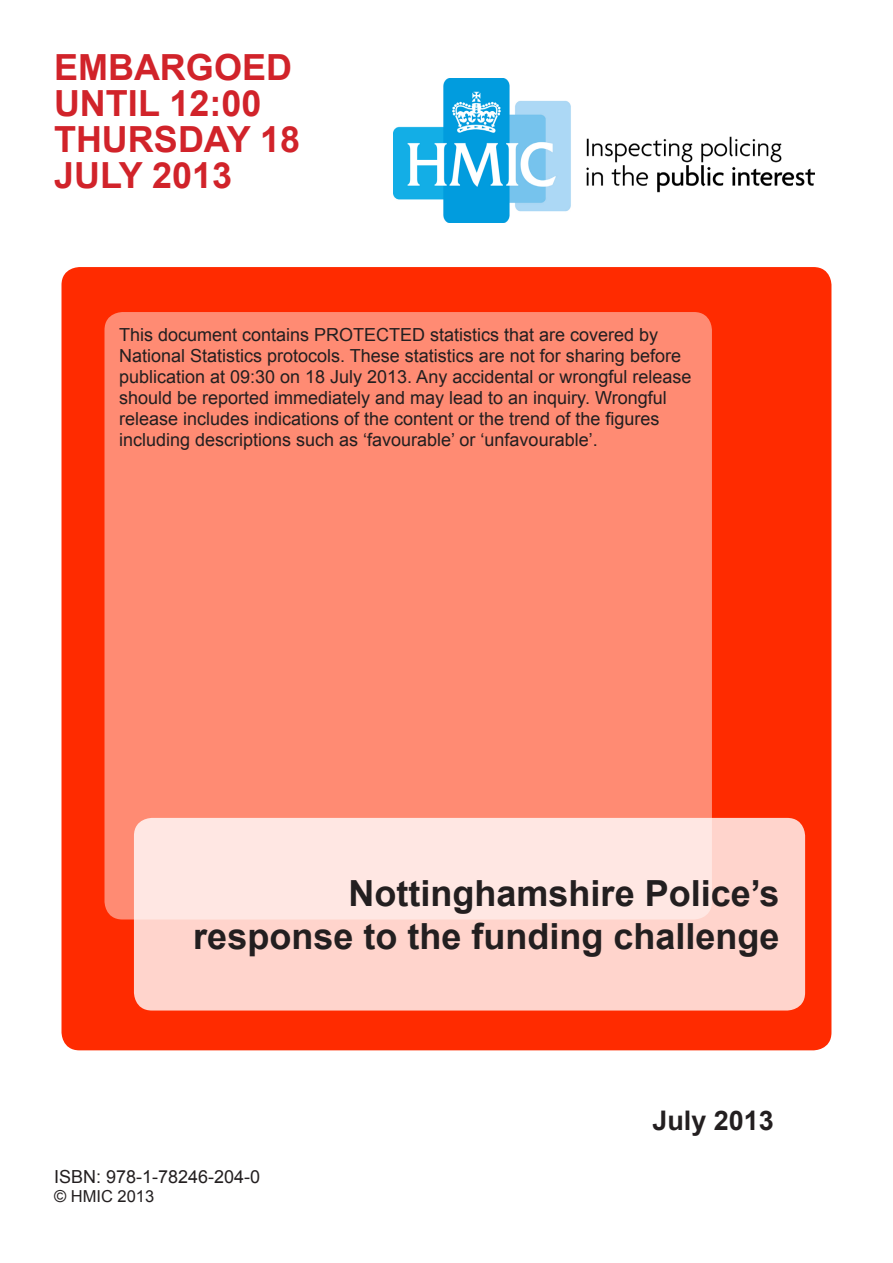
<style>
.page{position:relative;width:893px;height:1263px;background:#fff}
.page>*{position:absolute;margin:0;border:0;box-sizing:border-box;transform-origin:0 0}
.t1{font:700 36px "Arial";color:#231f20}
.t2{font:700 36px/36px "Arial";color:#d1232a}
.t3{font:700 27px "Arial";color:#231f20}
.t4{font:18px/21px "Arial";color:#231f20}
.t5{font:16.5px "Arial";color:#231f20}
</style>
<div class="page">
<div style="left:62px;top:267px;width:769px;height:783px;background:#ff2b00;border-radius:18px"></div>
<div style="left:104px;top:312px;width:608px;height:607px;background:#ff8b73;border-radius:18px"></div>
<svg style="left:134px;top:818px;width:671px;height:192px;background:#ffdcd6"></svg>
<img style="left:393px;top:79px;width:422px;height:143px">
<p class="t2" style="left:54px;top:51px;width:248px">EMBARGOED<br>UNTIL 12:00<br>THURSDAY 18<br>JULY 2013</p>
<p class="t4" style="left:119px;top:324px;width:574px">This document contains PROTECTED statistics that are covered by National Statistics protocols. These statistics are not for sharing before publication at 09:30 on 18 July 2013. Any accidental or wrongful release should be reported immediately and may lead to an inquiry. Wrongful release includes indications of the content or the trend of the figures including descriptions such as ‘favourable’ or ‘unfavourable’.</p>
<p class="t1" style="left:349px;top:869px;width:432px">Nottinghamshire Police’s</p>
<p class="t1" style="left:193px;top:913px;width:588px">response to the funding challenge</p>
<p class="t4" style="left:54px;top:1166px;width:208px">ISBN: 978-1-78246-204-0</p>
<p class="t5" style="left:54px;top:1186px;width:102px">© HMIC 2013</p>
<p class="t3" style="left:652px;top:1103px;width:123px">July 2013</p>
</div>
